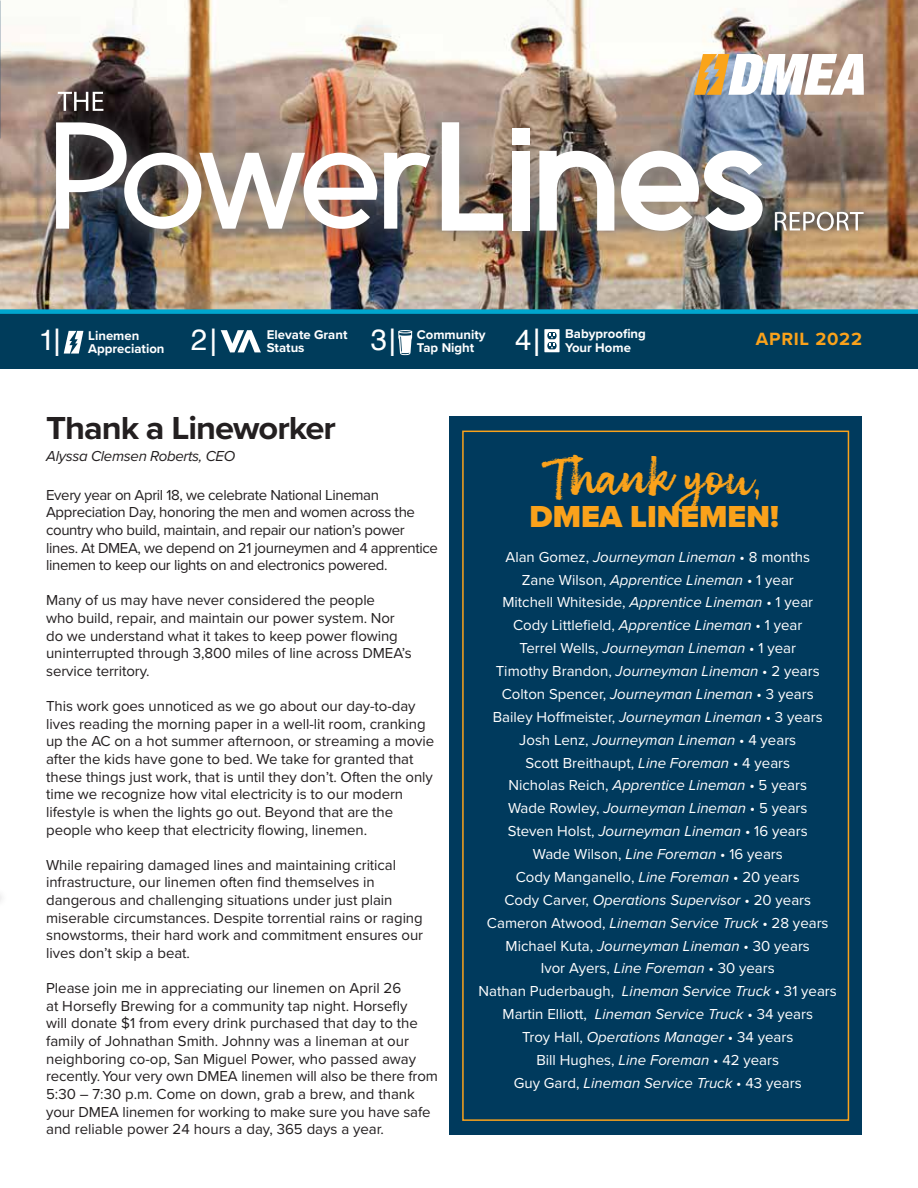
<style>
.page{position:relative;width:918px;height:1188px;background:#fff}
.page>*{position:absolute;margin:0;border:0;box-sizing:border-box;transform-origin:0 0}
.t1{font:40.5px "BB Script";color:#faa21b}
.t2{font:700 33px "Proxima Nova";letter-spacing:-.03em;color:#231f20;scale:1.04 1}
.t3{font:900 31.5px "Proxima Nova";color:#faa21b}
.t4{font:29.4px "Helvetica";color:#fff}
.t5{font:700 18.3px "Proxima Nova";letter-spacing:.04em;color:#faa21b}
.t6{font:15px/17.5px "Proxima Nova";letter-spacing:-.005em;color:#231f20}
.t7{font:15px/23px "Proxima Nova";color:#fff;text-align:center}
.t8{font:15px/17.7px "Proxima Nova";letter-spacing:-.025em;color:#231f20}
.t9{font:italic 15px "Proxima Nova";letter-spacing:-.02em;color:#231f20}
.t10{font:700 13.2px/13.5px "Proxima Nova";color:#fff}
.s1{font-size:38.1px}
.s2{font-style:italic}
</style>
<div class="page">
<img style="left:0;top:0;width:918px;height:309px">
<div style="left:449px;top:416px;width:412px;height:719px;background:#003a5d"></div>
<div style="left:0;top:310px;width:918px;height:59px;background:#003c5b"></div>
<svg style="left:58px;top:92px;width:45px;height:12px"></svg>
<div style="left:767px;top:204px;width:104px;height:35px;background:#231f20;opacity:.75"></div>
<svg style="left:789px;top:212px;width:75px;height:19px"></svg>
<div style="left:38px;top:104px;width:751px;height:154px;background:#808285;opacity:.75"></div>
<img style="left:56px;top:122px;width:321px;height:107px">
<img style="left:384px;top:153px;width:46px;height:76px">
<div style="left:512px;top:129px;width:18px;height:16px;background:#fff"></div>
<div style="left:512px;top:151px;width:18px;height:80px;background:#fff"></div>
<img style="left:539px;top:151px;width:75px;height:80px">
<svg style="left:621px;top:151px;width:142px;height:80px"></svg>
<svg style="left:442px;top:122px;width:61px;height:109px"></svg>
<svg style="left:694px;top:54px;width:170px;height:41px"></svg>
<div style="left:0;top:309px;width:918px;height:5px;background:#00a6cf"></div>
<svg style="left:221px;top:330px;width:40px;height:22px"></svg>
<div style="left:461px;top:430px;width:389px;height:692px;background:#003a5d"></div>
<svg style="left:64px;top:331px;width:19px;height:23px"></svg>
<svg style="left:544px;top:329px;width:16px;height:23px"></svg>
<svg style="left:398px;top:330px;width:14px;height:25px"></svg>
<h3 class="t4" style="left:39px;top:317px;width:24px">1<span class="s1">|</span></h3>
<p class="t10" style="left:88px;top:328px;width:78px">Linemen<br>Appreciation</p>
<h3 class="t4" style="left:371px;top:317px;width:27px">3<span class="s1">|</span></h3>
<p class="t10" style="left:565px;top:327px;width:82px">Babyproofing<br>Your Home</p>
<h3 class="t4" style="left:191px;top:317px;width:28px">2<span class="s1">|</span></h3>
<h3 class="t4" style="left:515px;top:317px;width:27px">4<span class="s1">|</span></h3>
<p class="t10" style="left:417px;top:327px;width:70px">Community<br>Tap Night</p>
<p class="t10" style="left:267px;top:327px;width:82px">Elevate Grant</p>
<p class="t10" style="left:267px;top:341px;width:39px">Status</p>
<p class="t5" style="left:756px;top:325px;width:108px">APRIL 2022</p>
<h2 class="t2" style="left:46px;top:403px;width:280px">Thank a Lineworker</h2>
<p class="t9" style="left:46px;top:447px;width:191px">Alyssa Clemsen Roberts, CEO</p>
<p class="t8" style="left:46px;top:485px;width:393px">Every year on April 18, we celebrate National Lineman Appreciation Day, honoring the men and women across the country who build, maintain, and repair our nation’s power lines. At DMEA, we depend on 21 journeymen and 4 apprentice linemen to keep our lights on and electronics powered.</p>
<p class="t6" style="left:46px;top:591px;width:367px">Many of us may have never considered the people<br>who build, repair, and maintain our power system. Nor do we understand what it takes to keep power flowing uninterrupted through 3,800 miles of line across DMEA’s service territory.</p>
<p class="t6" style="left:46px;top:697px;width:390px">This work goes unnoticed as we go about our day-to-day lives reading the morning paper in a well-lit room, cranking up the AC on a hot summer afternoon, or streaming a movie after the kids have gone to bed. We take for granted that these things just work, that is until they don’t. Often the only time we recognize how vital electricity is to our modern lifestyle is when the lights go out. Beyond that are the people who keep that electricity flowing, linemen.</p>
<p class="t6" style="left:46px;top:855px;width:379px">While repairing damaged lines and maintaining critical infrastructure, our linemen often find themselves in dangerous and challenging situations under just plain miserable circumstances. Despite torrential rains or raging snowstorms, their hard work and commitment ensures our lives don’t skip a beat.</p>
<p class="t6" style="left:46px;top:979px;width:393px">Please join me in appreciating our linemen on April 26<br>at Horsefly Brewing for a community tap night. Horsefly<br>will donate $1 from every drink purchased that day to the family of Johnathan Smith. Johnny was a lineman at our neighboring co-op, San Miguel Power, who passed away recently. Your very own DMEA linemen will also be there from 5:30 – 7:30 p.m. Come on down, grab a brew, and thank your DMEA linemen for working to make sure you have safe and reliable power 24 hours a day, 365 days a year.</p>
<h1 class="t1" style="left:547px;top:456px;width:215px">Thank you,</h1>
<h3 class="t3" style="left:530px;top:493px;width:251px">DMEA LINEMEN!</h3>
<p class="t7" style="left:479px;top:544px;width:360px">Alan Gomez, <span class="s2">Journeyman Lineman</span> • 8 months<br>Zane Wilson, <span class="s2">Apprentice Lineman</span> • 1 year<br>Mitchell Whiteside, <span class="s2">Apprentice Lineman</span> • 1 year<br>Cody Littlefield, <span class="s2">Apprentice Lineman</span> • 1 year<br>Terrel Wells, <span class="s2">Journeyman Lineman</span> • 1 year<br>Timothy Brandon, <span class="s2">Journeyman Lineman</span> • 2 years Colton Spencer, <span class="s2">Journeyman Lineman</span> • 3 years<br>Bailey Hoffmeister, <span class="s2">Journeyman Lineman</span> • 3 years Josh Lenz, <span class="s2">Journeyman Lineman</span> • 4 years<br>Scott Breithaupt, <span class="s2">Line Foreman</span> • 4 years<br>Nicholas Reich, <span class="s2">Apprentice Lineman</span> • 5 years<br>Wade Rowley, <span class="s2">Journeyman Lineman</span> • 5 years<br>Steven Holst, <span class="s2">Journeyman Lineman</span> • 16 years<br>Wade Wilson, <span class="s2">Line Foreman</span> • 16 years<br>Cody Manganello, <span class="s2">Line Foreman</span> • 20 years<br>Cody Carver, <span class="s2">Operations Supervisor</span> • 20 years Cameron Atwood, <span class="s2">Lineman Service Truck</span> • 28 years Michael Kuta, <span class="s2">Journeyman Lineman</span> • 30 years<br>Ivor Ayers, <span class="s2">Line Foreman</span> • 30 years<br>Nathan Puderbaugh, <span class="s2">Lineman Service Truck</span> • 31 years Martin Elliott, <span class="s2">Lineman Service Truck</span> • 34 years<br>Troy Hall, <span class="s2">Operations Manager</span> • 34 years<br>Bill Hughes, <span class="s2">Line Foreman</span> • 42 years<br>Guy Gard, <span class="s2">Lineman Service Truck</span> • 43 years</p>
</div>
